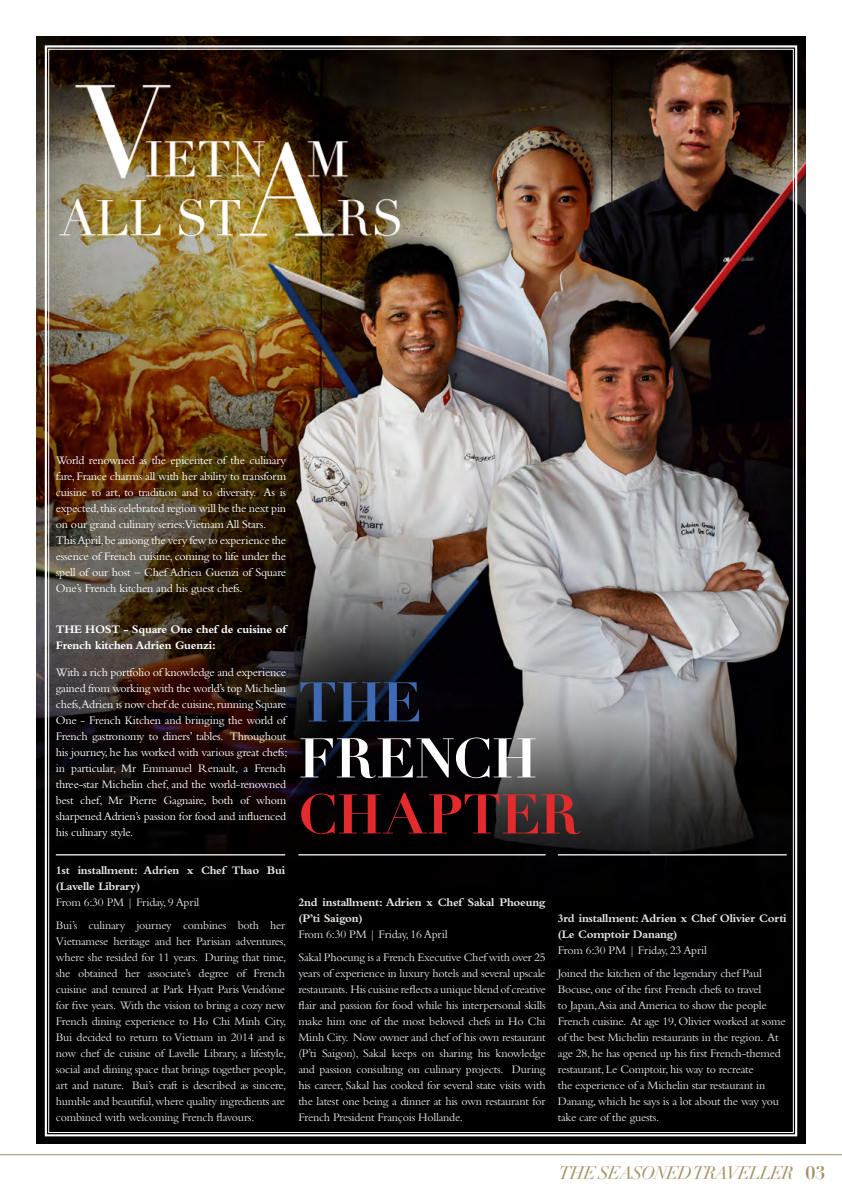
<style>
.page{position:relative;width:842px;height:1191px;background:#fff}
.page>*{position:absolute;margin:0;border:0;box-sizing:border-box;transform-origin:0 0}
.t1{font:700 54.8px "Didot";letter-spacing:-.005em;color:#e32b2e}
.t2{font:700 54.8px "Didot";letter-spacing:-.02em;color:#fff}
.t3{font:700 54.8px "Didot";color:#3f6ab3}
.t4{font:italic 18px "Didot LT Std";letter-spacing:-.05em;color:#a39161}
.t5{font:12px/16px "Bembo Std";letter-spacing:-.02em;color:#fff}
.t6{font:700 12px/16px "Bembo Std";letter-spacing:-.02em;color:#fff}
.s1{font-weight:700;font-style:normal}
</style>
<div class="page">
<img style="left:36px;top:36px;width:770px;height:1107px">
<hr style="left:0;top:1154px;width:842px;height:1px;background:#a39061">
<img style="left:44px;top:44px;width:754px;height:1093px">
<img style="left:36px;top:64px;width:390px;height:189px">
<p class="t5" style="left:56px;top:452px;width:232px">World renowned as the epicenter of the culinary fare, France charms all with her ability to transform cuisine to art, to tradition and to diversity. As is expected, this celebrated region will be the next pin on our grand culinary series:Vietnam All Stars.<br>This April, be among the very few to experience the essence of French cuisine, coming to life under the spell of our host – Chef Adrien Guenzi of Square One’s French kitchen and his guest chefs.</p>
<p class="t6" style="left:56px;top:621px;width:232px">THE HOST - Square One chef de cuisine of<br>French kitchen Adrien Guenzi:</p>
<p class="t5" style="left:56px;top:664px;width:233px;text-align:justify">With a rich portfolio of knowledge and experience gained from working with the world’s top Michelin chefs,Adrien is now chef de cuisine, running Square One - French Kitchen and bringing the world of French gastronomy to diners’ tables. Throughout his journey, he has worked with various great chefs; in particular, Mr Emmanuel Renault, a French three-star Michelin chef, and the world-renowned best chef, Mr Pierre Gagnaire, both of whom sharpened Adrien’s passion for food and influenced his culinary style.</p>
<p class="t6" style="left:56px;top:862px;width:231px">1st installment: Adrien x Chef Thao Bui (Lavelle Library)</p>
<p class="t5" style="left:56px;top:890px;width:231px;line-height:23px">From 6:30 PM | Friday, 9 April<br>Bui’s culinary journey combines both her</p>
<p class="t5" style="left:56px;top:933px;width:232px;text-align:justify">Vietnamese heritage and her Parisian adventures, where she resided for 11 years. During that time, she obtained her associate’s degree of French cuisine and tenured at Park Hyatt Paris Vendôme for five years. With the vision to bring a cozy new French dining experience to Ho Chi Minh City, Bui decided to return to Vietnam in 2014 and is now chef de cuisine of Lavelle Library, a lifestyle, social and dining space that brings together people, art and nature. Bui’s craft is described as sincere, humble and beautiful, where quality ingredients are combined with welcoming French flavours.</p>
<h1 class="t3" style="left:298px;top:667px;width:125px">THE</h1>
<h1 class="t2" style="left:298px;top:723px;width:240px">FRENCH</h1>
<h1 class="t1" style="left:298px;top:779px;width:282px">CHAPTER</h1>
<p class="t6" style="left:298px;top:894px;width:249px">2nd installment: Adrien x Chef Sakal Phoeung (P’ti Saigon)</p>
<p class="t5" style="left:298px;top:922px;width:249px;line-height:23px">From 6:30 PM | Friday, 16 April<br>Sakal Phoeung is a French Executive Chef with over 25</p>
<p class="t5" style="left:298px;top:965px;width:249px;text-align:justify">years of experience in luxury hotels and several upscale restaurants. His cuisine reflects a unique blend of creative flair and passion for food while his interpersonal skills make him one of the most beloved chefs in Ho Chi Minh City. Now owner and chef of his own restaurant (P’ti Saigon), Sakal keeps on sharing his knowledge and passion consulting on culinary projects. During his career, Sakal has cooked for several state visits with the latest one being a dinner at his own restaurant for French President François Hollande.</p>
<p class="t6" style="left:558px;top:910px;width:230px">3rd installment: Adrien x Chef Olivier Corti (Le Comptoir Danang)</p>
<p class="t5" style="left:558px;top:938px;width:206px;line-height:23px">From 6:30 PM | Friday, 23 April<br>Joined the kitchen of the legendary chef Paul</p>
<p class="t5" style="left:558px;top:981px;width:229px">Bocuse, one of the first French chefs to travel<br>to Japan,Asia and America to show the people French cuisine. At age 19, Olivier worked at some of the best Michelin restaurants in the region. At age 28, he has opened up his first French-themed restaurant, Le Comptoir, his way to recreate<br>the experience of a Michelin star restaurant in Danang, which he says is a lot about the way you take care of the guests.</p>
<h2 class="t4" style="left:559px;top:1162px;width:268px">THE SEASONED TRAVELLER <span class="s1">03</span></h2>
</div>
